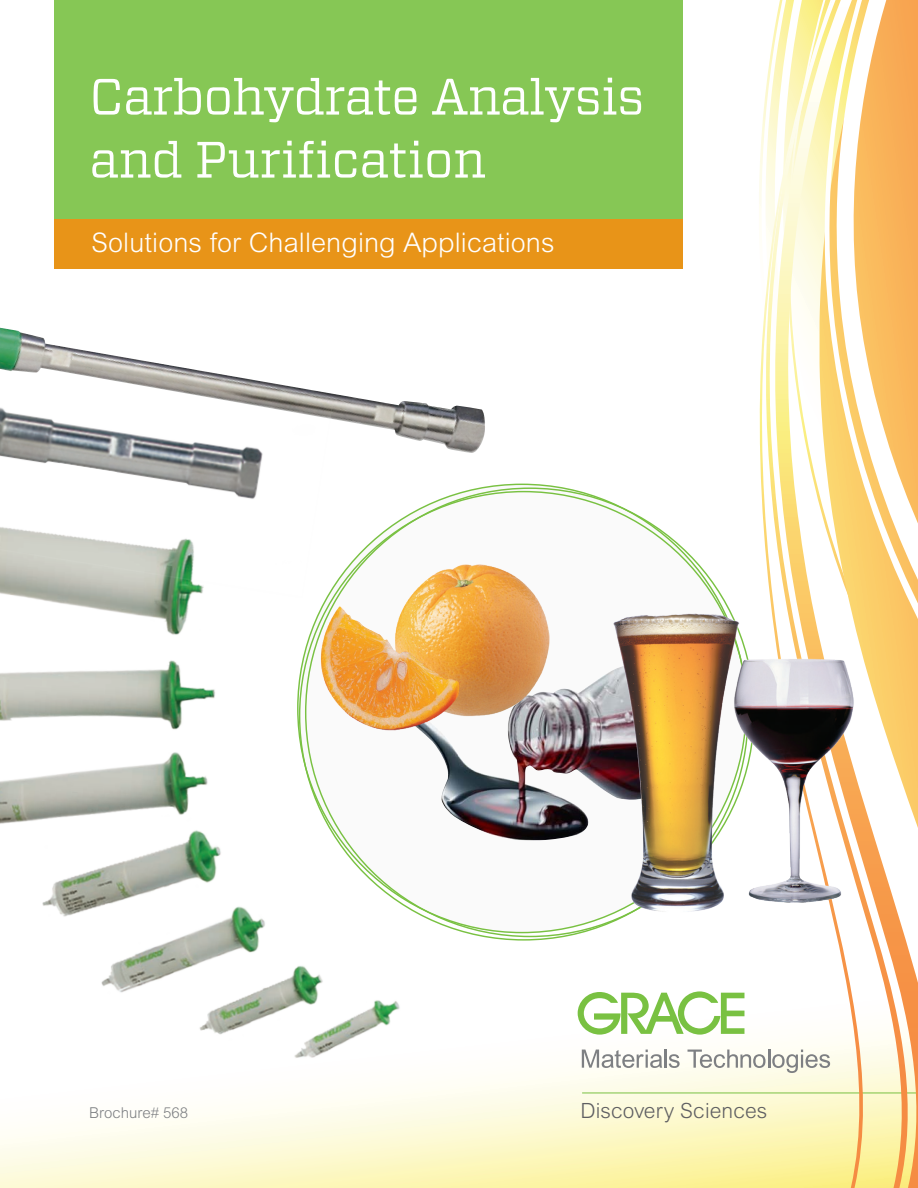
<style>
.page{position:relative;width:918px;height:1188px;background:#fff}
.page>*{position:absolute;margin:0;border:0;box-sizing:border-box;transform-origin:0 0}
.Body_Text{font:51px/63px "Vitesse";letter-spacing:-.02em;color:#fff}
.Body_Text-2{font:300 27px "Arial MT Std";letter-spacing:.005em;color:#fff}
.Body_Text-3{font:300 21px "Arial MT Std";letter-spacing:.005em;color:#5f5f62}
.t1{font:300 15px "Arial MT Std";color:#7e8083}
</style>
<div class="page">
<div style="left:54px;top:0;width:628px;height:219px;background:#86c755"></div>
<svg style="left:0;top:919px;width:748px;height:269px"></svg>
<div style="left:54px;top:219px;width:628px;height:50px;background:#e89418"></div>
<svg style="left:578px;top:991px;width:166px;height:44px"></svg>
<svg style="left:582px;top:1050px;width:80px;height:18px"></svg>
<hr style="left:664px;top:1050px;width:3px;height:18px;background:#7e8083">
<svg style="left:669px;top:1054px;width:11px;height:14px"></svg>
<svg style="left:688px;top:1050px;width:60px;height:23px"></svg>
<div style="left:298px;top:484px;width:448px;height:449px;background:#fafafa;border-radius:50%"></div>
<hr style="left:582px;top:1093px;width:336px;height:1px;background:#79c142">
<img style="left:447px;top:688px;width:132px;height:153px">
<img style="left:447px;top:564px;width:114px;height:179px">
<svg style="left:748px;top:0;width:73px;height:1188px"></svg>
<svg style="left:821px;top:0;width:97px;height:1188px"></svg>
<img style="left:579px;top:570px;width:294px;height:349px">
<img style="left:0;top:328px;width:485px;height:125px">
<img style="left:0;top:522px;width:447px;height:553px">
<img style="left:0;top:347px;width:334px;height:251px">
<p class="Body_Text" style="left:89px;top:65px;width:557px">Carbohydrate Analysis and Purification</p>
<p class="Body_Text-2" style="left:92px;top:227px;width:465px">Solutions for Challenging Applications</p>
<p class="t1" style="left:89px;top:1104px;width:101px">Brochure# 568</p>
<p class="Body_Text-3" style="left:580px;top:1098px;width:188px">Discovery Sciences</p>
</div>
